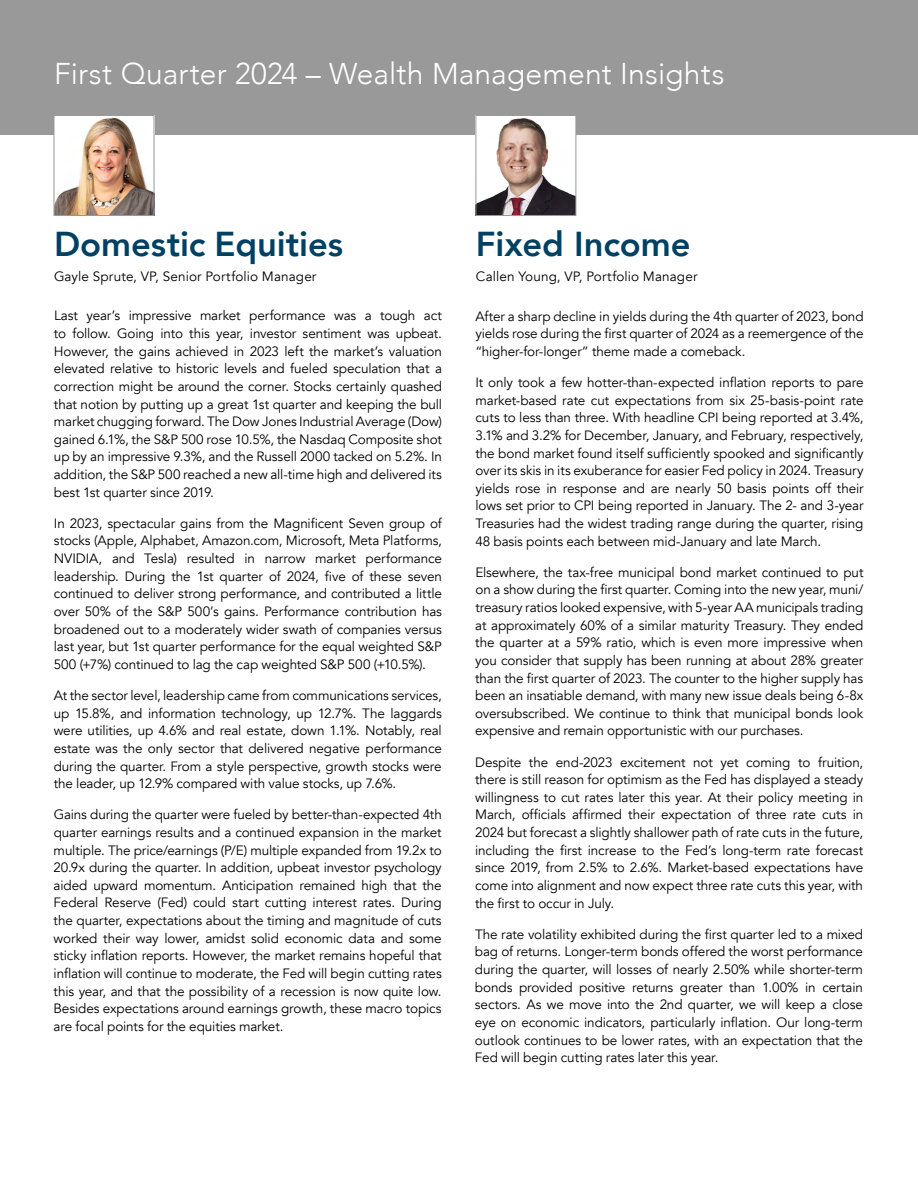
<style>
.page{position:relative;width:918px;height:1188px;background:#fff}
.page>*{position:absolute;margin:0;border:0;box-sizing:border-box;transform-origin:0 0}
.t1{font:800 34.5px "Avenir";color:#004163}
.t2{font:300 30px "Avenir";letter-spacing:.005em;color:#fff}
.t3{font:13.5px/17.7px "Avenir";letter-spacing:-.01em;color:#000;text-align:justify}
.t4{font:13.5px "Avenir";letter-spacing:.01em;color:#000}
</style>
<div class="page">
<div style="left:0;top:0;width:918px;height:134px;background:#999"></div>
<img style="left:56px;top:117px;width:96px;height:97px">
<div style="left:54px;top:115px;width:100px;height:101px;border:1px solid #999"></div>
<img style="left:478px;top:117px;width:96px;height:97px">
<div style="left:476px;top:115px;width:100px;height:101px;border:1px solid #999"></div>
<h2 class="t2" style="left:54px;top:56px;width:672px">First Quarter 2024 – Wealth Management Insights</h2>
<h1 class="t1" style="left:54px;top:218px;width:291px">Domestic Equities</h1>
<p class="t4" style="left:54px;top:268px;width:264px">Gayle Sprute, VP, Senior Portfolio Manager</p>
<p class="t3" style="left:54px;top:307px;width:390px">Last year’s impressive market performance was a tough act to follow. Going into this year, investor sentiment was upbeat.<br>However, the gains achieved in 2023 left the market’s valuation elevated relative to historic levels and fueled speculation that a correction might be around the corner. Stocks certainly quashed that notion by putting up a great 1st quarter and keeping the bull market chugging forward. The Dow Jones Industrial Average (Dow) gained 6.1%, the S&amp;P 500 rose 10.5%, the Nasdaq Composite shot up by an impressive 9.3%, and the Russell 2000 tacked on 5.2%. In addition, the S&amp;P 500 reached a new all-time high and delivered its best 1st quarter since 2019.</p>
<p class="t3" style="left:54px;top:515px;width:390px">In 2023, spectacular gains from the Magnificent Seven group of stocks (Apple, Alphabet, Amazon.com, Microsoft, Meta Platforms, NVIDIA, and Tesla) resulted in narrow market performance leadership. During the 1st quarter of 2024, five of these seven continued to deliver strong performance, and contributed a little over 50% of the S&amp;P 500’s gains. Performance contribution has broadened out to a moderately wider swath of companies versus last year, but 1st quarter performance for the equal weighted S&amp;P 500 (+7%) continued to lag the cap weighted S&amp;P 500 (+10.5%).</p>
<p class="t3" style="left:54px;top:687px;width:390px">At the sector level, leadership came from communications services, up 15.8%, and information technology, up 12.7%. The laggards were utilities, up 4.6% and real estate, down 1.1%. Notably, real estate was the only sector that delivered negative performance during the quarter. From a style perspective, growth stocks were the leader, up 12.9% compared with value stocks, up 7.6%.</p>
<p class="t3" style="left:54px;top:806px;width:390px">Gains during the quarter were fueled by better-than-expected 4th quarter earnings results and a continued expansion in the market multiple. The price/earnings (P/E) multiple expanded from 19.2x to 20.9x during the quarter. In addition, upbeat investor psychology aided upward momentum. Anticipation remained high that the Federal Reserve (Fed) could start cutting interest rates. During the quarter, expectations about the timing and magnitude of cuts worked their way lower, amidst solid economic data and some sticky inflation reports. However, the market remains hopeful that inflation will continue to moderate, the Fed will begin cutting rates this year, and that the possibility of a recession is now quite low.<br>Besides expectations around earnings growth, these macro topics are focal points for the equities market.</p>
<h1 class="t1" style="left:476px;top:218px;width:216px">Fixed Income</h1>
<p class="t4" style="left:476px;top:268px;width:223px">Callen Young, VP, Portfolio Manager</p>
<p class="t3" style="left:475px;top:307px;width:390px">After a sharp decline in yields during the 4th quarter of 2023, bond yields rose during the first quarter of 2024 as a reemergence of the “higher-for-longer” theme made a comeback.</p>
<p class="t3" style="left:475px;top:374px;width:390px">It only took a few hotter-than-expected inflation reports to pare market-based rate cut expectations from six 25-basis-point rate cuts to less than three. With headline CPI being reported at 3.4%, 3.1% and 3.2% for December, January, and February, respectively, the bond market found itself sufficiently spooked and significantly over its skis in its exuberance for easier Fed policy in 2024. Treasury yields rose in response and are nearly 50 basis points off their lows set prior to CPI being reported in January. The 2- and 3-year Treasuries had the widest trading range during the quarter, rising 48 basis points each between mid-January and late March.</p>
<p class="t3" style="left:475px;top:564px;width:390px">Elsewhere, the tax-free municipal bond market continued to put on a show during the first quarter. Coming into the new year, muni/ treasury ratios looked expensive, with 5-year AA municipals trading at approximately 60% of a similar maturity Treasury. They ended the quarter at a 59% ratio, which is even more impressive when you consider that supply has been running at about 28% greater than the first quarter of 2023. The counter to the higher supply has been an insatiable demand, with many new issue deals being 6-8x oversubscribed. We continue to think that municipal bonds look expensive and remain opportunistic with our purchases.</p>
<p class="t3" style="left:475px;top:753px;width:390px">Despite the end-2023 excitement not yet coming to fruition, there is still reason for optimism as the Fed has displayed a steady willingness to cut rates later this year. At their policy meeting in March, officials affirmed their expectation of three rate cuts in 2024 but forecast a slightly shallower path of rate cuts in the future, including the first increase to the Fed’s long-term rate forecast since 2019, from 2.5% to 2.6%. Market-based expectations have come into alignment and now expect three rate cuts this year, with the first to occur in July.</p>
<p class="t3" style="left:475px;top:926px;width:390px">The rate volatility exhibited during the first quarter led to a mixed bag of returns. Longer-term bonds offered the worst performance during the quarter, will losses of nearly 2.50% while shorter-term bonds provided positive returns greater than 1.00% in certain sectors. As we move into the 2nd quarter, we will keep a close eye on economic indicators, particularly inflation. Our long-term outlook continues to be lower rates, with an expectation that the Fed will begin cutting rates later this year.</p>
</div>
